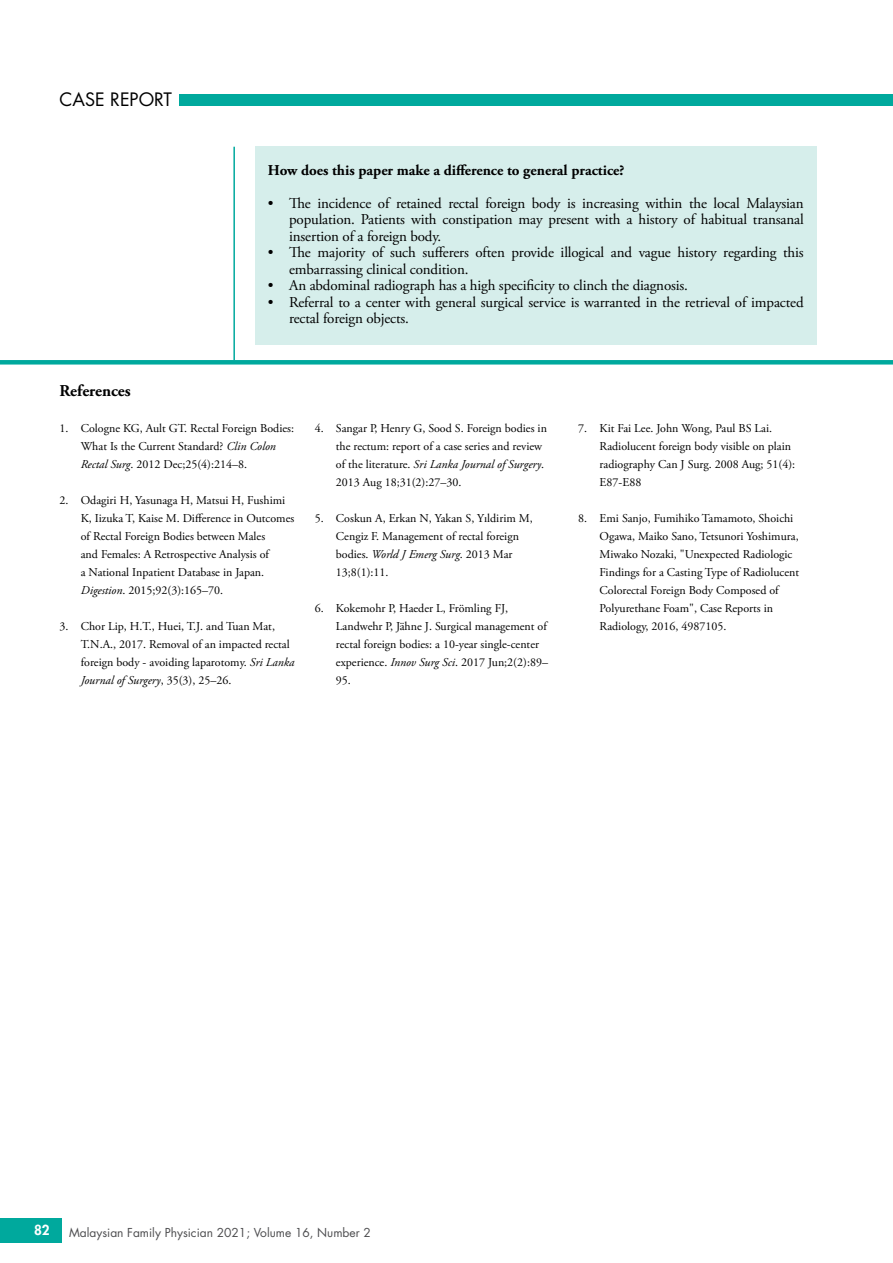
<style>
.page{position:relative;width:893px;height:1263px;background:#fff}
.page>*{position:absolute;margin:0;border:0;box-sizing:border-box;transform-origin:0 0}
.t1{font:18px "Futura Std";color:#000}
.t2{font:700 16.5px "Adobe Garamond Pro";color:#000}
.t3{font:15px/16.5px "Adobe Garamond Pro";letter-spacing:-.01em;color:#000}
.t4{font:700 15px "Adobe Garamond Pro";color:#000}
.t5{font:800 13.5px "Futura Std";color:#fff}
.t6{font:12px/18px "Adobe Garamond Pro";color:#000}
.t7{font:12px "Futura Std";color:#4d4d4f}
.s1{font-style:italic}
</style>
<div class="page">
<div style="left:0;top:1218px;width:62px;height:24px;background:#00a99d"></div>
<div style="left:179px;top:95px;width:714px;height:11px;background:#00a99d"></div>
<div style="left:255px;top:147px;width:561px;height:198px;background:#d6eeeb"></div>
<div style="left:0;top:360px;width:893px;height:5px;background:#00a99d"></div>
<hr style="left:233px;top:147px;width:2px;height:213px;background:#00a99d">
<hr style="left:892px;top:288px;width:1px;height:90px;background:#00a99d">
<h1 class="t1" style="left:60px;top:88px;width:114px">CASE REPORT</h1>
<p class="t4" style="left:268px;top:161px;width:358px">How does this paper make a difference to general practice?</p>
<p class="t3" style="left:289px;top:195px;width:516px;text-align:justify;text-indent:-21px">• The incidence of retained rectal foreign body is increasing within the local Malaysian population. Patients with constipation may present with a history of habitual transanal insertion of a foreign body.</p>
<p class="t3" style="left:289px;top:245px;width:516px;text-indent:-21px">• The majority of such sufferers often provide illogical and vague history regarding this embarrassing clinical condition.</p>
<p class="t3" style="left:268px;top:278px;width:422px">• An abdominal radiograph has a high specificity to clinch the diagnosis.</p>
<p class="t3" style="left:289px;top:294px;width:516px;text-indent:-21px">• Referral to a center with general surgical service is warranted in the retrieval of impacted rectal foreign objects.</p>
<h2 class="t2" style="left:60px;top:381px;width:73px">References</h2>
<p class="t6" style="left:81px;top:420px;width:215px;text-indent:-21px">1. Cologne KG, Ault GT. Rectal Foreign Bodies:<br>What Is the Current Standard? <span class="s1">Clin Colon<br>Rectal Surg</span>. 2012 Dec;25(4):214–8.</p>
<p class="t6" style="left:81px;top:492px;width:215px;text-indent:-21px">2. Odagiri H, Yasunaga H, Matsui H, Fushimi K, Iizuka T, Kaise M. Difference in Outcomes of Rectal Foreign Bodies between Males<br>and Females: A Retrospective Analysis of<br>a National Inpatient Database in Japan.<br><span class="s1">Digestion</span>. 2015;92(3):165–70.</p>
<p class="t6" style="left:81px;top:618px;width:215px;text-indent:-21px">3. Chor Lip, H.T., Huei, T.J. and Tuan Mat, T.N.A., 2017. Removal of an impacted rectal foreign body - avoiding laparotomy. <span class="s1">Sri Lanka Journal of Surgery</span>, 35(3), 25–26.</p>
<p class="t6" style="left:336px;top:420px;width:213px;text-indent:-21px">4. Sangar P, Henry G, Sood S. Foreign bodies in the rectum: report of a case series and review of the literature. <span class="s1">Sri Lanka Journal of Surgery</span>.<br>2013 Aug 18;31(2):27–30.</p>
<p class="t6" style="left:336px;top:510px;width:198px;text-indent:-21px">5. Coskun A, Erkan N, Yakan S, Yıldirim M,<br>Cengiz F. Management of rectal foreign bodies. <span class="s1">World J Emerg Surg</span>. 2013 Mar<br>13;8(1):11.</p>
<p class="t6" style="left:336px;top:600px;width:214px;text-indent:-21px">6. Kokemohr P, Haeder L, Frömling FJ, Landwehr P, Jähne J. Surgical management of rectal foreign bodies: a 10-year single-center experience. <span class="s1">Innov Surg Sci</span>. 2017 Jun;2(2):89– 95.</p>
<p class="t6" style="left:600px;top:420px;width:197px;text-indent:-21px">7. Kit Fai Lee. John Wong, Paul BS Lai.<br>Radiolucent foreign body visible on plain radiography Can J Surg. 2008 Aug; 51(4):<br>E87-E88</p>
<p class="t6" style="left:600px;top:510px;width:201px;text-indent:-21px">8. Emi Sanjo, Fumihiko Tamamoto, Shoichi Ogawa, Maiko Sano, Tetsunori Yoshimura, Miwako Nozaki, "Unexpected Radiologic Findings for a Casting Type of Radiolucent Colorectal Foreign Body Composed of Polyurethane Foam", Case Reports in Radiology, 2016, 4987105.</p>
<p class="t5" style="left:34px;top:1221px;width:17px">82</p>
<p class="t7" style="left:69px;top:1225px;width:303px">Malaysian Family Physician 2021; Volume 16, Number 2</p>
</div>
